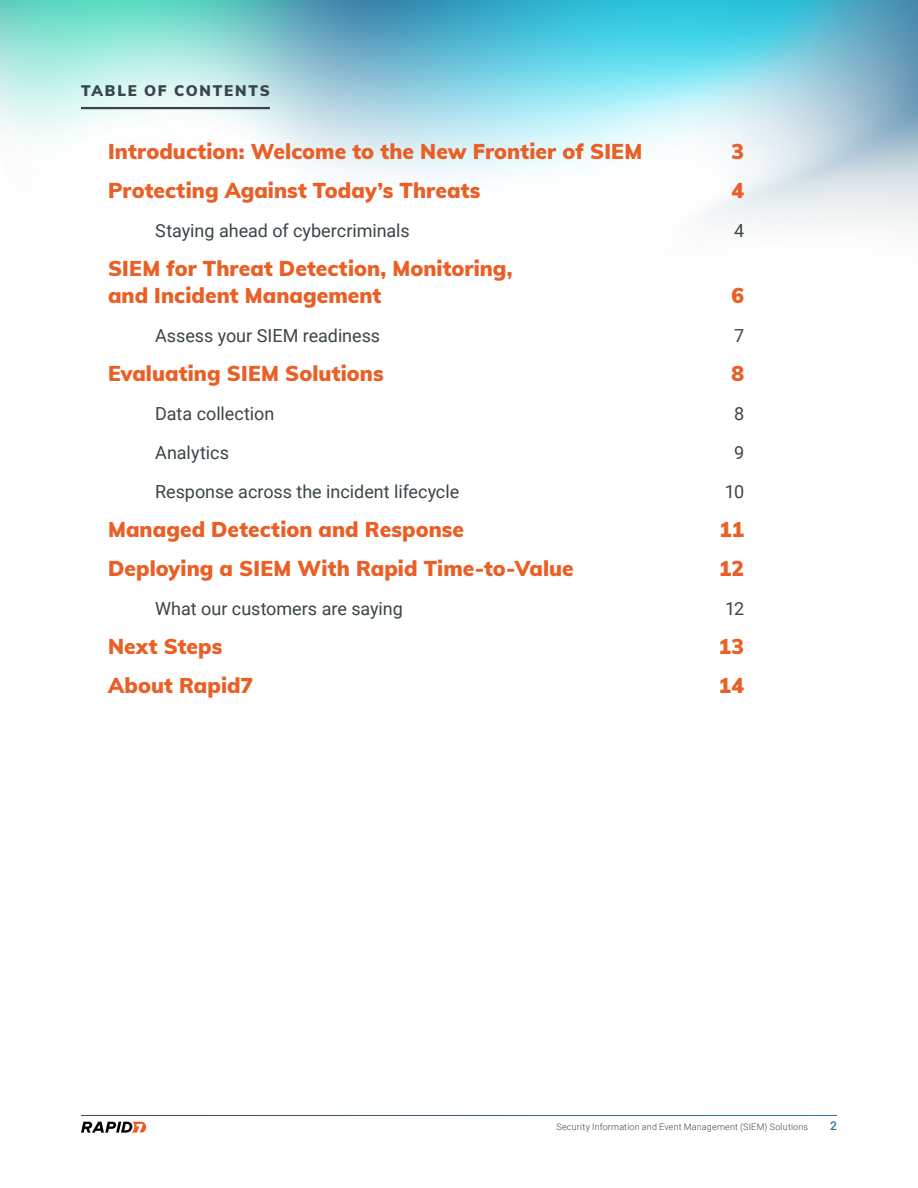
<style>
.page{position:relative;width:918px;height:1188px;background:#fff}
.page>*{position:absolute;margin:0;border:0;box-sizing:border-box;transform-origin:0 0}
.t1{font:900 21px/27px "Muli";letter-spacing:.005em;color:#ea5f26}
.t2{font:18px "Roboto";letter-spacing:-.005em;color:#3a4549}
.TOC_Header{font:900 15px "Muli";letter-spacing:.115em;color:#3a4549}
.t3{font:500 12px "Roboto";color:#31739c}
.t4{font:300 9px "Roboto";letter-spacing:.02em;color:#3b454a}
</style>
<div class="page">
<svg style="left:813px;top:1115px;width:24px;height:1px"></svg>
<svg style="left:81px;top:1122px;width:65px;height:11px"></svg>
<img style="left:0;top:0;width:918px;height:226px">
<hr style="left:81px;top:107px;width:189px;height:2px;background:#3a4549">
<p class="TOC_Header" style="left:81px;top:80px;width:190px">TABLE OF CONTENTS</p>
<p class="t1" style="left:108px;top:137px;width:536px">Introduction: Welcome to the New Frontier of SIEM</p>
<p class="t1" style="left:732px;top:137px;width:14px">3</p>
<p class="t1" style="left:108px;top:176px;width:374px">Protecting Against Today’s Threats</p>
<p class="t1" style="left:732px;top:176px;width:14px">4</p>
<p class="t2" style="left:155px;top:218px;width:256px">Staying ahead of cybercriminals</p>
<p class="t2" style="left:734px;top:218px;width:12px">4</p>
<p class="t1" style="left:108px;top:254px;width:406px">SIEM for Threat Detection, Monitoring, and Incident Management</p>
<p class="t1" style="left:732px;top:281px;width:14px">6</p>
<p class="t2" style="left:155px;top:323px;width:226px">Assess your SIEM readiness</p>
<p class="t2" style="left:734px;top:323px;width:12px">7</p>
<p class="t1" style="left:108px;top:359px;width:277px">Evaluating SIEM Solutions</p>
<p class="t1" style="left:732px;top:359px;width:14px">8</p>
<p class="t2" style="left:155px;top:401px;width:121px">Data collection</p>
<p class="t2" style="left:734px;top:401px;width:12px">8</p>
<p class="t2" style="left:155px;top:440px;width:75px">Analytics</p>
<p class="t2" style="left:734px;top:440px;width:12px">9</p>
<p class="t2" style="left:155px;top:479px;width:305px">Response across the incident lifecycle</p>
<p class="t2" style="left:725px;top:479px;width:21px">10</p>
<p class="t1" style="left:108px;top:515px;width:358px">Managed Detection and Response</p>
<p class="t1" style="left:719px;top:515px;width:27px">11</p>
<p class="t1" style="left:108px;top:554px;width:467px">Deploying a SIEM With Rapid Time-to-Value</p>
<p class="t1" style="left:719px;top:554px;width:27px">12</p>
<p class="t2" style="left:155px;top:596px;width:249px">What our customers are saying</p>
<p class="t2" style="left:725px;top:596px;width:21px">12</p>
<p class="t1" style="left:108px;top:632px;width:116px">Next Steps</p>
<p class="t1" style="left:718px;top:632px;width:27px">13</p>
<p class="t1" style="left:108px;top:671px;width:147px">About Rapid7</p>
<p class="t1" style="left:718px;top:671px;width:27px">14</p>
<p class="t4" style="left:556px;top:1120px;width:253px">Security Information and Event Management (SIEM) Solutions</p>
<p class="t3" style="left:830px;top:1118px;width:8px">2</p>
</div>
